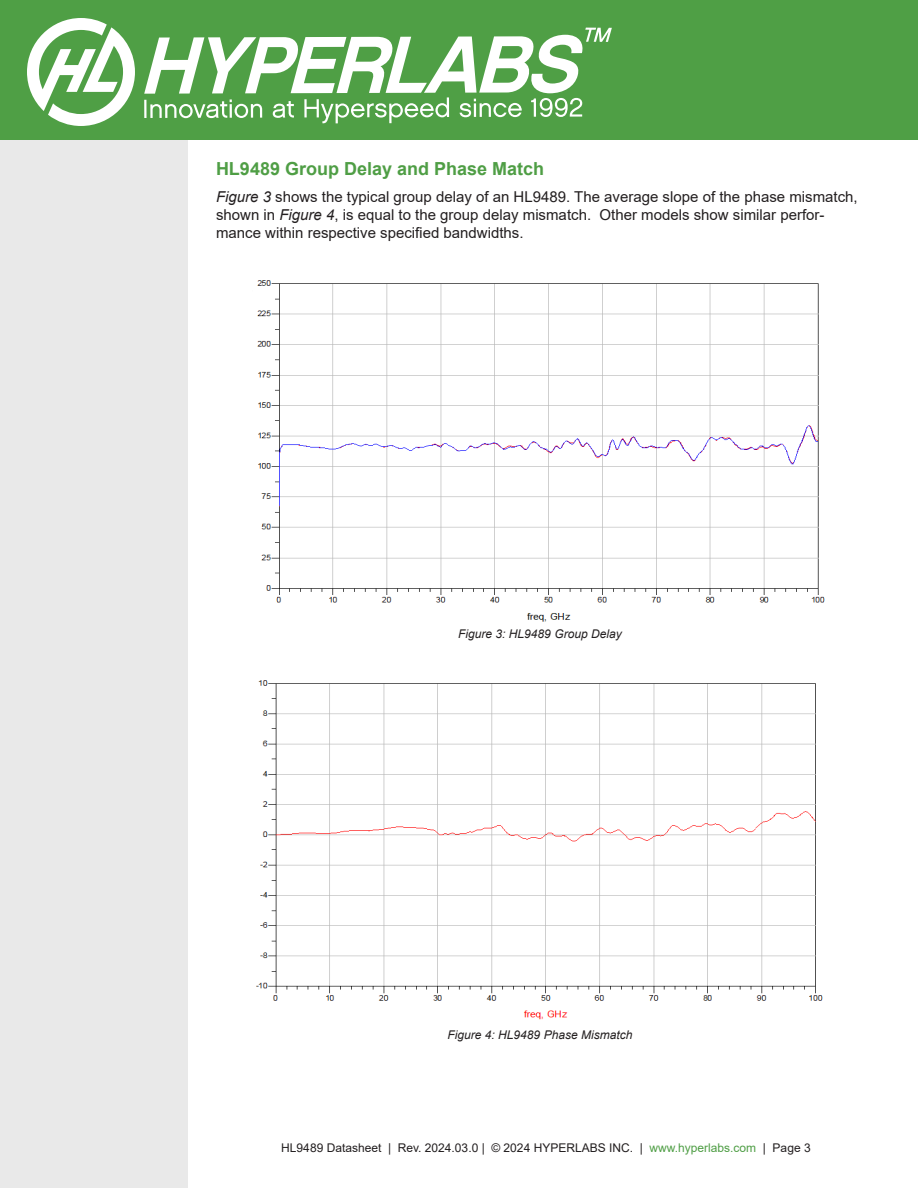
<style>
.page{position:relative;width:918px;height:1188px;background:#fff}
.page>*{position:absolute;margin:0;border:0;box-sizing:border-box;transform-origin:0 0}
.DS_Par_Content{font:700 18px "Arial";color:#4f9e45}
.DS_Par_Content-2{font:15px/18px "Arial";color:#231f20}
.t1{font:12px "Arial";color:#231f20}
.DS_Par_Caption{font:italic 12px "Arial";color:#231f20}
.s1{font-style:italic}
.s2{color:#4f9e45}
</style>
<div class="page">
<div style="left:0;top:1px;width:188px;height:1187px;background:#e9e9e9"></div>
<div style="left:0;top:0;width:918px;height:140px;background:#4f9f45"></div>
<svg style="left:27px;top:18px;width:108px;height:108px"></svg>
<svg style="left:144px;top:28px;width:468px;height:96px"></svg>
<img style="left:257px;top:280px;width:568px;height:342px">
<img style="left:256px;top:680px;width:567px;height:340px">
<p class="DS_Par_Content" style="left:216px;top:156px;width:330px">HL9489 Group Delay and Phase Match</p>
<p class="DS_Par_Content-2" style="left:216px;top:188px;width:643px"><span class="s1">Figure 3</span> shows the typical group delay of an HL9489. The average slope of the phase mismatch, shown in <span class="s1">Figure 4</span>, is equal to the group delay mismatch. Other models show similar perfor&shy;mance within respective specified bandwidths.</p>
<p class="DS_Par_Caption" style="left:458px;top:626px;width:165px">Figure 3: HL9489 Group Delay</p>
<p class="DS_Par_Caption" style="left:448px;top:1027px;width:186px">Figure 4: HL9489 Phase Mismatch</p>
<p class="t1" style="left:281px;top:1139px;width:531px">HL9489 Datasheet | Rev. 2024.03.0 | © 2024 HYPERLABS INC. | <span class="s2">www.hyperlabs.com</span> | Page 3</p>
</div>
